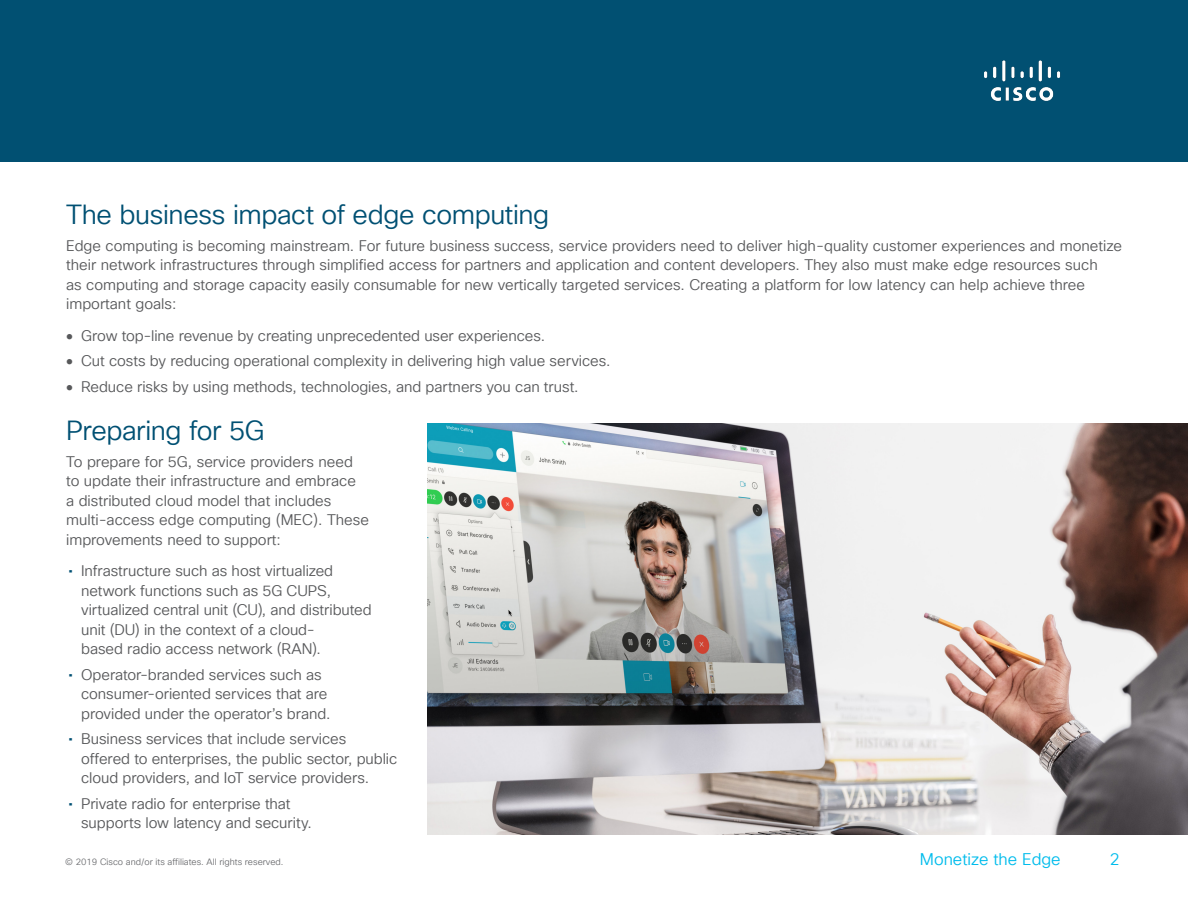
<style>
.page{position:relative;width:1188px;height:918px;background:#fff}
.page>*{position:absolute;margin:0;border:0;box-sizing:border-box;transform-origin:0 0}
.Subhead2_Indigo{font:27px "Cisco Sans TT Light";letter-spacing:-.015em;color:#005073}
.t1{font:16.5px "Cisco Sans TT Light";color:#01bcec}
.Body{font:15px/19.5px "Cisco Sans TT Light";color:#57585a}
.t2{font:9px "Cisco Sans TT Light";color:#6c6d70}
.s1{font-family:"Cisco Sans TT";color:#005073}
</style>
<div class="page">
<div style="left:0;top:0;width:1188px;height:162px;background:#015072"></div>
<img style="left:984px;top:60px;width:77px;height:41px">
<img style="left:428px;top:424px;width:760px;height:410px">
<p class="Subhead2_Indigo" style="left:66px;top:197px;width:485px">The business impact of edge computing</p>
<p class="Body" style="left:66px;top:236px;width:1058px">Edge computing is becoming mainstream. For future business success, service providers need to deliver high-quality customer experiences and monetize their network infrastructures through simplified access for partners and application and content developers. They also must make edge resources such<br>as computing and storage capacity easily consumable for new vertically targeted services. Creating a platform for low latency can help achieve three important goals:</p>
<p class="Body" style="left:66px;top:326px;width:481px">• Grow top-line revenue by creating unprecedented user experiences.</p>
<p class="Body" style="left:66px;top:352px;width:546px">• Cut costs by reducing operational complexity in delivering high value services.</p>
<p class="Body" style="left:66px;top:377px;width:514px">• Reduce risks by using methods, technologies, and partners you can trust.</p>
<p class="Subhead2_Indigo" style="left:66px;top:413px;width:200px">Preparing for 5G</p>
<p class="Body" style="left:66px;top:452px;width:304px">To prepare for 5G, service providers need to update their infrastructure and embrace<br>a distributed cloud model that includes multi-access edge computing (MEC). These improvements need to support:</p>
<p class="Body" style="left:81px;top:562px;width:292px;text-indent:-13px"><span class="s1">•</span> Infrastructure such as host virtualized network functions such as 5G CUPS, virtualized central unit (CU), and distributed unit (DU) in the context of a cloud-<br>based radio access network (RAN).</p>
<p class="Body" style="left:81px;top:665px;width:251px;text-indent:-13px"><span class="s1">•</span> Operator-branded services such as consumer-oriented services that are provided under the operator’s brand.</p>
<p class="Body" style="left:81px;top:730px;width:318px;text-indent:-13px"><span class="s1">•</span> Business services that include services offered to enterprises, the public sector, public cloud providers, and IoT service providers.</p>
<p class="Body" style="left:81px;top:794px;width:232px;text-indent:-13px"><span class="s1">•</span> Private radio for enterprise that supports low latency and security.</p>
<p class="t2" style="left:65px;top:856px;width:220px">© 2019 Cisco and/or its affiliates. All rights reserved.</p>
<p class="t1" style="left:920px;top:849px;width:142px">Monetize the Edge</p>
<p class="t1" style="left:1110px;top:849px;width:11px">2</p>
</div>
